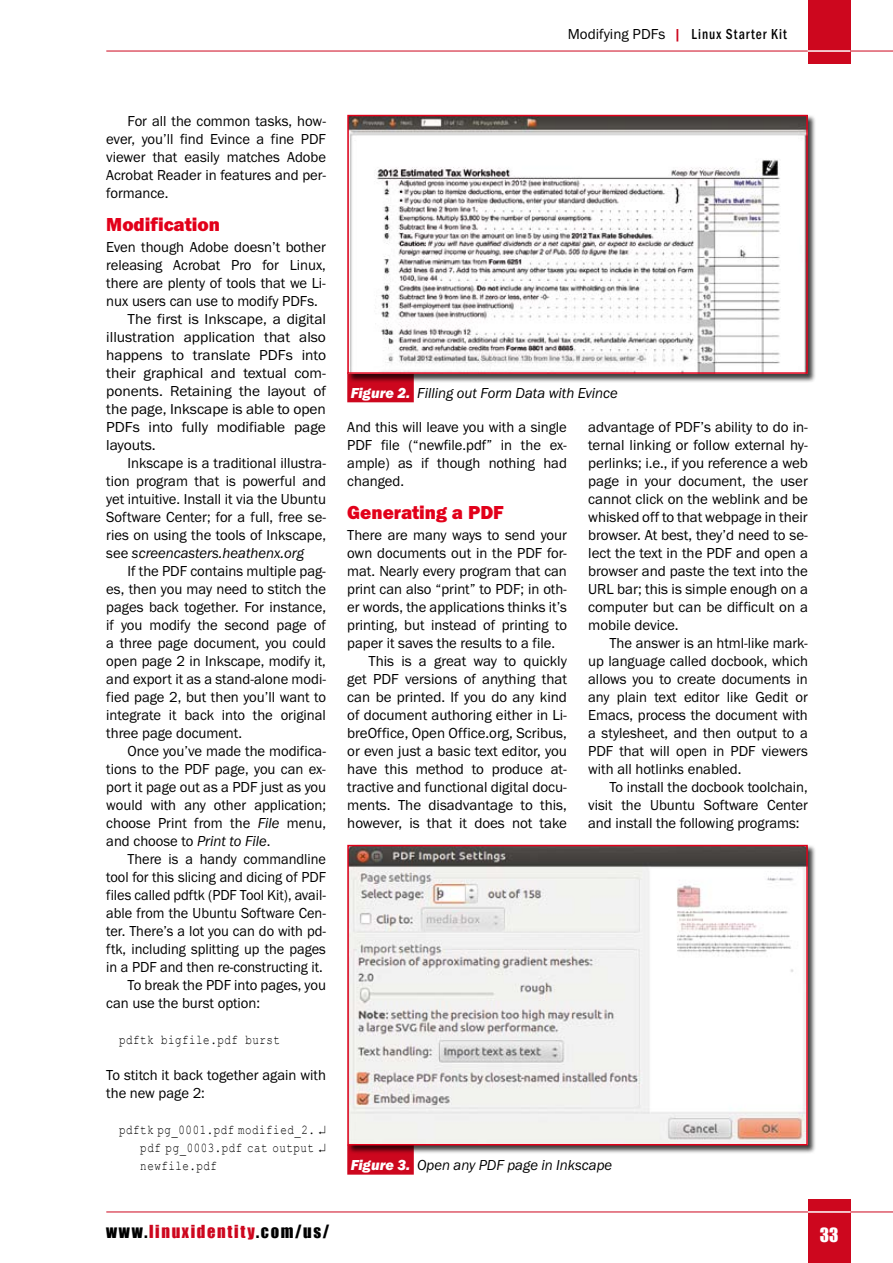
<style>
.page{position:relative;width:893px;height:1263px;background:#fff}
.page>*{position:absolute;margin:0;border:0;box-sizing:border-box;transform-origin:0 0}
.t1{font:19.5px "Franklin Got URWTCE Hea";color:#e2001a}
.t2{font:18px "Impact";color:#fff}
.t3{font:16.5px "Impact";letter-spacing:.1em;color:#cd071e}
.t4{font:15px/18px "Franklin Got URWTCE Boo";color:#000;text-align:justify}
.t5{font:15px "Franklin Got URWTCE Boo";color:#000;scale:.96 1}
.t6{font:15px "Franklin Got URWTCE Boo Ita";color:#000}
.t7{font:15px "Franklin Got URWTCE Med Con";letter-spacing:.075em;color:#000;scale:.9 1}
.t8{font:13.5px/18px "Courier New";letter-spacing:.05em;color:#000;text-align:justify;scale:.8 1}
.s1{font-family:"Franklin Got URWTCE Boo"}
.s2{color:#cd071e}
.s3{font-family:"Franklin Got URWTCE Boo Ita"}
.s4{font-family:"Franklin Got URWTCE Hea Ita";color:#fff}
.s5{color:#000}
</style>
<div class="page">
<div style="left:808px;top:1199px;width:42px;height:64px;background:#cd071e"></div>
<div style="left:808px;top:0;width:42px;height:64px;background:#cd071e"></div>
<hr style="left:106px;top:51px;width:787px;height:1px;background:#cd071e">
<hr style="left:106px;top:1211px;width:787px;height:1px;background:#cd071e">
<hr style="left:808px;top:50px;width:42px;height:2px;background:#fff">
<hr style="left:808px;top:1211px;width:43px;height:2px;background:#fff">
<div style="left:347px;top:372px;width:67px;height:30px;background:#cd071e"></div>
<div style="left:347px;top:1144px;width:67px;height:30px;background:#cd071e"></div>
<div style="left:347px;top:114px;width:476px;height:275px;background:#000;opacity:.75"></div>
<img style="left:350px;top:118px;width:455px;height:253px">
<div style="left:347px;top:115px;width:461px;height:259px;border:2px solid #e2001a"></div>
<div style="left:347px;top:844px;width:476px;height:316px;background:#000;opacity:.75"></div>
<img style="left:350px;top:848px;width:455px;height:294px">
<div style="left:347px;top:845px;width:461px;height:300px;border:2px solid #e2001a"></div>
<p class="t7" style="left:568px;top:25px;width:245px"><span class="s1">Modifying PDFs</span> <span class="s2">|</span> Linux Starter Kit</p>
<p class="t4" style="left:106px;top:112px;width:221px;text-indent:21px">For all the common tasks, how&shy;ever, you’ll find Evince a fine PDF viewer that easily matches Adobe Acrobat Reader in features and per&shy;formance.</p>
<h1 class="t1" style="left:106px;top:213px;width:115px">Modification</h1>
<p class="t4" style="left:106px;top:238px;width:221px">Even though Adobe doesn’t bother</p>
<p class="t4" style="left:106px;top:256px;width:221px">releasing Acrobat Pro for Linux,</p>
<p class="t4" style="left:106px;top:274px;width:221px">there are plenty of tools that we Li-</p>
<p class="t4" style="left:106px;top:292px;width:213px">nux users can use to modify PDFs.</p>
<p class="t4" style="left:128px;top:310px;width:200px">The first is Inkscape, a digital</p>
<p class="t4" style="left:106px;top:328px;width:221px">illustration application that also</p>
<p class="t4" style="left:106px;top:346px;width:221px">happens to translate PDFs into</p>
<p class="t4" style="left:106px;top:364px;width:221px">their graphical and textual com-</p>
<p class="t4" style="left:106px;top:382px;width:221px">ponents. Retaining the layout of</p>
<p class="t4" style="left:106px;top:400px;width:221px">the page, Inkscape is able to open</p>
<p class="t4" style="left:106px;top:418px;width:221px">PDFs into fully modifiable page</p>
<p class="t4" style="left:106px;top:436px;width:51px">layouts.</p>
<p class="t4" style="left:128px;top:454px;width:200px">Inkscape is a traditional illustra-</p>
<p class="t4" style="left:106px;top:472px;width:221px">tion program that is powerful and</p>
<p class="t4" style="left:106px;top:490px;width:221px">yet intuitive. Install it via the Ubuntu</p>
<p class="t4" style="left:106px;top:508px;width:221px">Software Center; for a full, free se-</p>
<p class="t4" style="left:106px;top:526px;width:221px">ries on using the tools of Inkscape,</p>
<p class="t6" style="left:106px;top:545px;width:199px"><span class="s1">see</span> screencasters.heathenx.org</p>
<p class="t4" style="left:106px;top:562px;width:221px;text-indent:21px">If the PDF contains multiple pag&shy;es, then you may need to stitch the pages back together. For instance, if you modify the second page of a three page document, you could open page 2 in Inkscape, modify it, and export it as a stand-alone modi&shy;fied page 2, but then you’ll want to integrate it back into the original three page document.</p>
<p class="t4" style="left:106px;top:742px;width:221px;text-indent:21px">Once you’ve made the modifica&shy;tions to the PDF page, you can ex&shy;port it page out as a PDF just as you would with any other application; choose Print from the <span class="s3">File</span> menu, and choose to <span class="s3">Print to File</span>.</p>
<p class="t5" style="left:128px;top:851px;width:208px">There is a handy commandline</p>
<p class="t5" style="left:106px;top:869px;width:230px">tool for this slicing and dicing of PDF</p>
<p class="t5" style="left:106px;top:887px;width:230px">files called pdftk (PDF Tool Kit), avail-</p>
<p class="t5" style="left:106px;top:905px;width:230px">able from the Ubuntu Software Cen-</p>
<p class="t5" style="left:106px;top:923px;width:230px">ter. There’s a lot you can do with pd-</p>
<p class="t5" style="left:106px;top:941px;width:230px">ftk, including splitting up the pages</p>
<p class="t5" style="left:106px;top:959px;width:227px">in a PDF and then re-constructing it.</p>
<p class="t4" style="left:128px;top:976px;width:200px">To break the PDF into pages, you</p>
<p class="t4" style="left:106px;top:994px;width:155px">can use the burst option:</p>
<p class="t8" style="left:119px;top:1030px;width:203px">pdftk bigfile.pdf burst</p>
<p class="t4" style="left:106px;top:1066px;width:221px">To stitch it back together again with the new page 2:</p>
<p class="t8" style="left:140px;top:1120px;width:234px;text-indent:-21px">pdftk pg_0001.pdf modified_2. ↵ pdf pg_0003.pdf cat output ↵ newfile.pdf</p>
<p class="t6" style="left:351px;top:384px;width:269px"><span class="s4">Figure 2.</span> Filling out Form Data with Evince</p>
<p class="t4" style="left:347px;top:418px;width:221px">And this will leave you with a single PDF file (“newfile.pdf” in the ex&shy;ample) as if though nothing had changed.</p>
<h1 class="t1" style="left:347px;top:501px;width:158px">Generating a PDF</h1>
<p class="t4" style="left:347px;top:526px;width:221px">There are many ways to send your</p>
<p class="t4" style="left:347px;top:544px;width:221px">own documents out in the PDF for-</p>
<p class="t4" style="left:347px;top:562px;width:221px">mat. Nearly every program that can</p>
<p class="t4" style="left:347px;top:580px;width:221px">print can also “print” to PDF; in oth-</p>
<p class="t4" style="left:347px;top:598px;width:221px">er words, the applications thinks it’s</p>
<p class="t4" style="left:347px;top:616px;width:221px">printing, but instead of printing to</p>
<p class="t4" style="left:347px;top:634px;width:209px">paper it saves the results to a file.</p>
<p class="t4" style="left:369px;top:652px;width:200px">This is a great way to quickly</p>
<p class="t4" style="left:347px;top:670px;width:221px">get PDF versions of anything that</p>
<p class="t4" style="left:347px;top:688px;width:221px">can be printed. If you do any kind</p>
<p class="t4" style="left:347px;top:706px;width:221px">of document authoring either in Li-</p>
<p class="t4" style="left:347px;top:724px;width:221px">breOffice, Open Office.org, Scribus,</p>
<p class="t4" style="left:347px;top:742px;width:221px">or even just a basic text editor, you</p>
<p class="t4" style="left:347px;top:760px;width:221px">have this method to produce at-</p>
<p class="t4" style="left:347px;top:778px;width:221px">tractive and functional digital docu-</p>
<p class="t4" style="left:347px;top:796px;width:221px">ments. The disadvantage to this,</p>
<p class="t4" style="left:347px;top:814px;width:221px">however, is that it does not take</p>
<p class="t4" style="left:588px;top:418px;width:221px">advantage of PDF’s ability to do in&shy;ternal linking or follow external hy&shy;perlinks; i.e., if you reference a web page in your document, the user cannot click on the weblink and be whisked off to that webpage in their browser. At best, they’d need to se&shy;lect the text in the PDF and open a browser and paste the text into the URL bar; this is simple enough on a computer but can be difficult on a mobile device.</p>
<p class="t4" style="left:588px;top:634px;width:221px;text-indent:21px">The answer is an html-like mark&shy;up language called docbook, which allows you to create documents in any plain text editor like Gedit or Emacs, process the document with a stylesheet, and then output to a PDF that will open in PDF viewers with all hotlinks enabled.</p>
<p class="t4" style="left:588px;top:778px;width:221px;text-indent:21px">To install the docbook toolchain, visit the Ubuntu Software Center and install the following programs:</p>
<p class="t6" style="left:351px;top:1157px;width:263px"><span class="s4">Figure 3.</span> Open any PDF page in Inkscape</p>
<p class="t3" style="left:106px;top:1218px;width:225px"><span class="s5">www.</span>linuxidentity<span class="s5">.com/us/</span></p>
<p class="t2" style="left:820px;top:1221px;width:20px">33</p>
</div>
